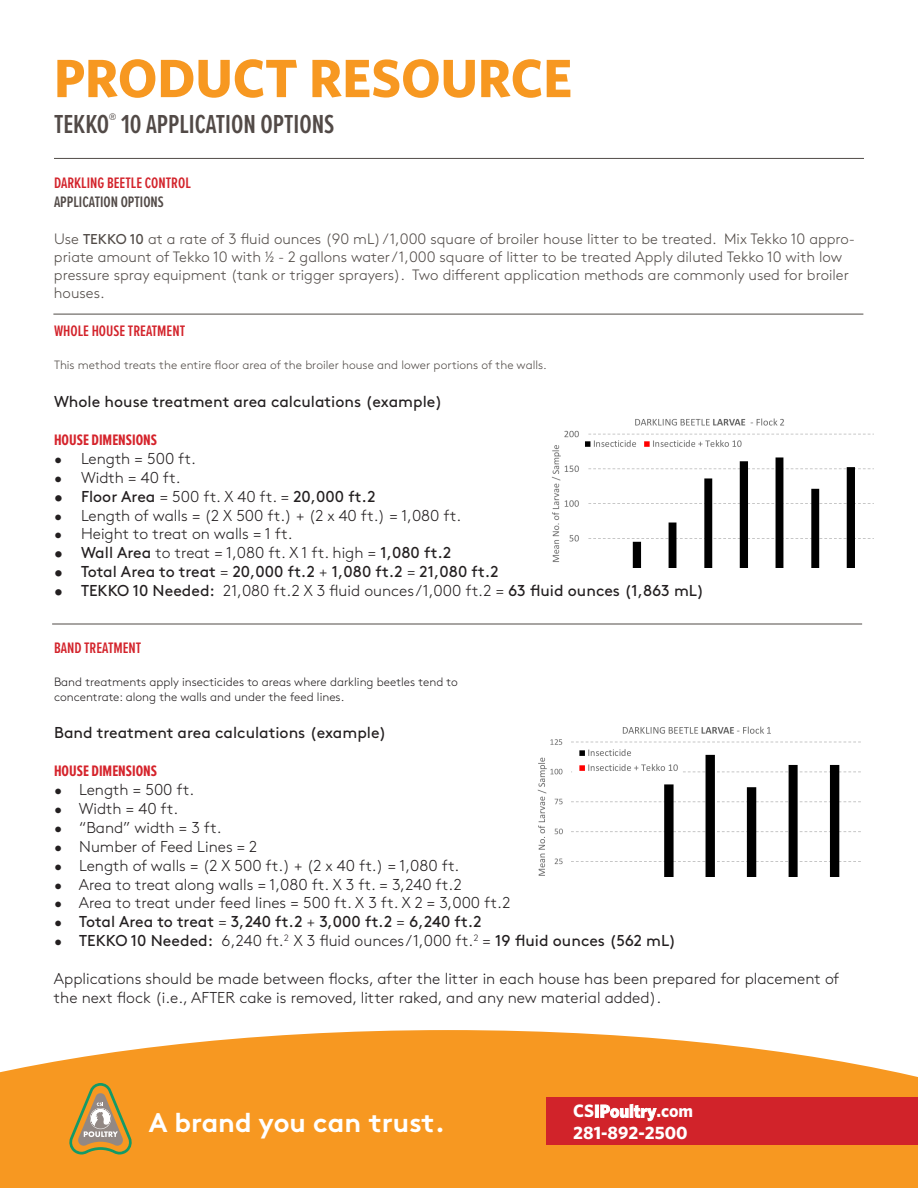
<style>
.page{position:relative;width:918px;height:1188px;background:#fff}
.page>*{position:absolute;margin:0;border:0;box-sizing:border-box;transform-origin:0 0}
.t1{font:700 54px "Whitney";color:#f79821}
.t2{font:600 27px "Proxima Nova A Ex Cn";color:#524a47}
.t3{font:700 27px "Brown Pro";color:#fff}
.t4{font:700 18px/21.3px "Whitney";color:#fff}
.t5{font:300 15.75px/18.9px "Brown Std";color:#231f20}
.t6{font:15.75px "Brown Std";color:#231f20}
.t7{font:600 15.75px "Proxima Nova A Ex Cn";color:#d3232b}
.t8{font:700 15.75px "Proxima Nova A Ex Cn";color:#d5232b}
.t9{font:600 15.75px "Proxima Nova A Ex Cn";color:#524a47}
.t10{font:300 15px/18px "Brown Std";color:#514b47}
.t11{font:300 12px "Brown Std";color:#231f20}
.t12{font:300 12px "Brown Std";color:#514b47}
.s1{font-weight:400;font-size:14.25px}
.s2{font-weight:300}
.s3{font-weight:400}
</style>
<div class="page">
<svg style="left:0;top:1030px;width:918px;height:158px;background:#f7a238"></svg>
<img style="left:537px;top:726px;width:324px;height:150px">
<img style="left:552px;top:418px;width:322px;height:150px">
<div style="left:546px;top:1098px;width:372px;height:47px;background:#d1232a"></div>
<hr style="left:52px;top:624px;width:810px;height:1px;background:#514b47">
<hr style="left:54px;top:158px;width:810px;height:1px;background:#514b47">
<hr style="left:53px;top:314px;width:810px;height:1px;background:#514b47">
<svg style="left:69px;top:1083px;width:63px;height:72px;background:#c39b50"></svg>
<p class="t1" style="left:54px;top:42px;width:520px">PRODUCT RESOURCE</p>
<p class="t2" style="left:54px;top:105px;width:282px">TEKKO<sup>®</sup> 10 APPLICATION OPTIONS</p>
<p class="t7" style="left:54px;top:172px;width:138px">DARKLING BEETLE CONTROL</p>
<p class="t9" style="left:54px;top:191px;width:111px">APPLICATION OPTIONS</p>
<p class="t10" style="left:54px;top:230px;width:803px">Use <span class="s1">TEKKO 10</span> at a rate of 3 fluid ounces (90 mL) / 1,000 square of broiler house litter to be treated. Mix Tekko 10 appro&shy;priate amount of Tekko 10 with ½ - 2 gallons water / 1,000 square of litter to be treated Apply diluted Tekko 10 with low pressure spray equipment (tank or trigger sprayers). Two different application methods are commonly used for broiler houses.</p>
<p class="t7" style="left:54px;top:319px;width:133px">WHOLE HOUSE TREATMENT</p>
<p class="t12" style="left:54px;top:358px;width:494px">This method treats the entire floor area of the broiler house and lower portions of the walls.</p>
<p class="t6" style="left:54px;top:393px;width:390px">Whole house treatment area calculations (example)</p>
<p class="t8" style="left:54px;top:428px;width:105px">HOUSE DIMENSIONS</p>
<p class="t5" style="left:54px;top:449px;width:144px">• Length = 500 ft.</p>
<p class="t5" style="left:54px;top:468px;width:128px">• Width = 40 ft.</p>
<p class="t6" style="left:54px;top:487px;width:323px">• Floor Area <span class="s2">= 500 ft. X 40 ft. =</span> 20,000 ft.2</p>
<p class="t5" style="left:54px;top:506px;width:409px">• Length of walls = (2 X 500 ft.) + (2 x 40 ft.) = 1,080 ft.</p>
<p class="t5" style="left:54px;top:525px;width:240px">• Height to treat on walls = 1 ft.</p>
<p class="t5" style="left:54px;top:544px;width:399px"><span class="s3">• Wall Area</span> to treat = 1,080 ft. X 1 ft. high = <span class="s3">1,080 ft.2</span></p>
<p class="t6" style="left:54px;top:563px;width:446px">• Total Area to treat <span class="s2">=</span> 20,000 ft.2 <span class="s2">+</span> 1,080 ft.2 <span class="s2">=</span> 21,080 ft.2</p>
<p class="t6" style="left:54px;top:582px;width:652px">• TEKKO 10 Needed: <span class="s2">21,080 ft.2 X 3 fluid ounces/1,000 ft.2 =</span> 63 fluid ounces (1,863 mL)</p>
<p class="t7" style="left:54px;top:636px;width:89px">BAND TREATMENT</p>
<p class="t11" style="left:54px;top:675px;width:405px">Band treatments apply insecticides to areas where darkling beetles tend to</p>
<p class="t11" style="left:54px;top:690px;width:292px">concentrate: along the walls and under the feed lines.</p>
<p class="t6" style="left:54px;top:724px;width:334px">Band treatment area calculations (example)</p>
<p class="t8" style="left:54px;top:760px;width:105px">HOUSE DIMENSIONS</p>
<p class="t5" style="left:54px;top:780px;width:142px">• Length = 500 ft.</p>
<p class="t5" style="left:54px;top:799px;width:126px">• Width = 40 ft.</p>
<p class="t5" style="left:54px;top:818px;width:169px">• “Band” width = 3 ft.</p>
<p class="t5" style="left:54px;top:837px;width:205px">• Number of Feed Lines = 2</p>
<p class="t5" style="left:54px;top:856px;width:407px">• Length of walls = (2 X 500 ft.) + (2 x 40 ft.) = 1,080 ft.</p>
<p class="t5" style="left:54px;top:875px;width:409px">• Area to treat along walls = 1,080 ft. X 3 ft. = 3,240 ft.2</p>
<p class="t5" style="left:54px;top:894px;width:458px">• Area to treat under feed lines = 500 ft. X 3 ft. X 2 = 3,000 ft.2</p>
<p class="t6" style="left:54px;top:913px;width:429px"><span class="s2">•</span> Total Area to treat <span class="s2">=</span> 3,240 ft.2 <span class="s2">+</span> 3,000 ft.2 <span class="s2">=</span> 6,240 ft.2</p>
<p class="t6" style="left:54px;top:932px;width:624px"><span class="s2">•</span> TEKKO 10 Needed: <span class="s2">6,240 ft.</span><sup>2</sup> <span class="s2">X 3 fluid ounces/1,000 ft.</span><sup>2</sup> <span class="s2">=</span> 19 fluid ounces (562 mL)</p>
<p class="t5" style="left:54px;top:969px;width:787px">Applications should be made between flocks, after the litter in each house has been prepared for placement of the next flock (i.e., AFTER cake is removed, litter raked, and any new material added).</p>
<p class="t3" style="left:149px;top:1100px;width:297px">A brand you can trust.</p>
<p class="t4" style="left:573px;top:1100px;width:121px">CSIPoultry.com<br>281-892-2500</p>
</div>
